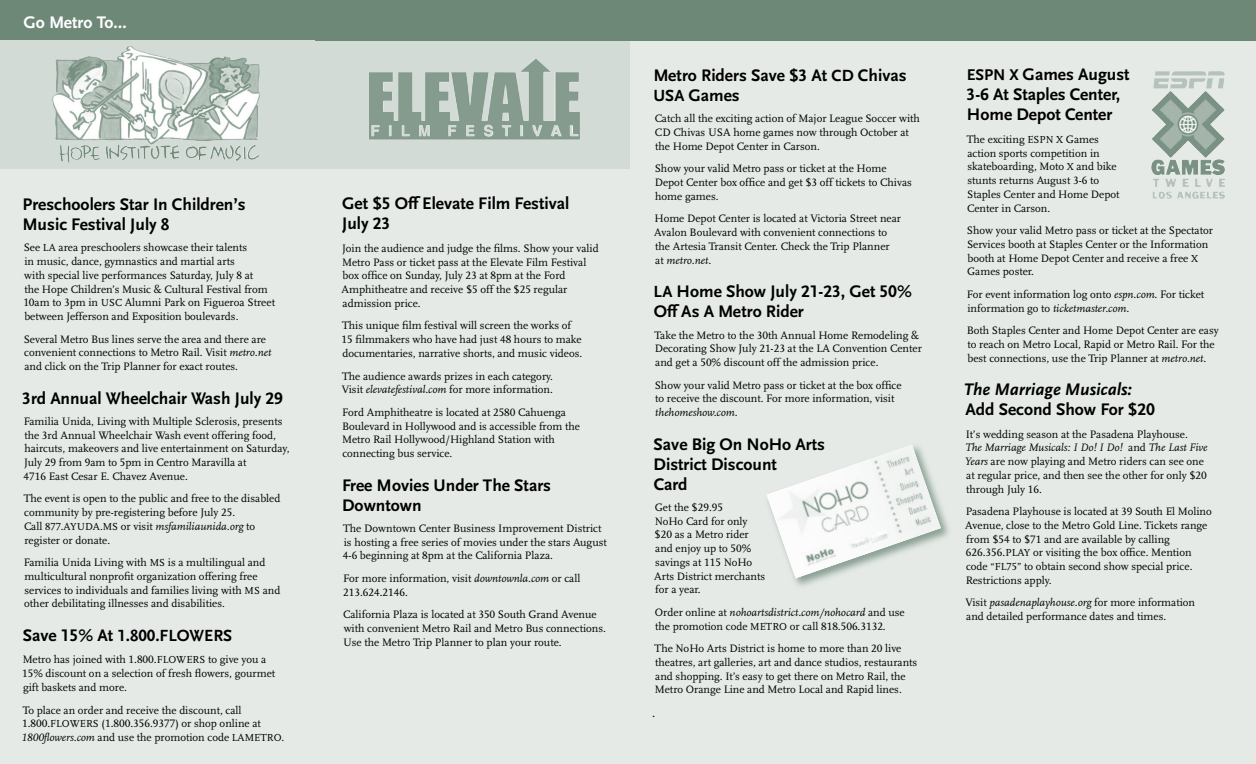
<style>
.page{position:relative;width:1256px;height:764px;background:#fff}
.page>*{position:absolute;margin:0;border:0;box-sizing:border-box;transform-origin:0 0}
.t1{font:700 17.5px/20px "Scala Sans LF";color:#000}
.t2{font:italic 700 17.5px "Scala Sans LF";color:#000}
.t3{font:700 17.5px "Scala Sans";color:#fff}
.t4{font:700 16.88px "Scala Sans LF";color:#000}
.t5{font:12.5px "Scala LF";color:#000}
.t6{font:11.25px/13.8px "Scala LF";color:#000}
.t7{font:italic 11.25px "Scala LF";color:#000}
.s1{font-size:10.62px}
.s2{font-style:italic}
.s3{font-size:17.5px}
.s4{font-family:"Scala Sans Bold Expert";font-weight:400}
.s5{font-size:16.88px}
.s6{font-size:16.25px}
</style>
<div class="page">
<div style="left:0;top:28px;width:1256px;height:736px;background:#e5eae7"></div>
<div style="left:0;top:0;width:1256px;height:40px;background:#6e8878"></div>
<div style="left:314px;top:41px;width:315px;height:127px;background:#d3dbd6"></div>
<img style="left:369px;top:59px;width:211px;height:81px">
<div style="left:0;top:40px;width:314px;height:128px;background:#d3dbd6"></div>
<img style="left:52px;top:46px;width:208px;height:99px">
<img style="left:1151px;top:71px;width:74px;height:104px">
<div style="left:764px;top:441px;width:189px;height:149px;background:#6e8878;opacity:.75"></div>
<img style="left:766px;top:444px;width:175px;height:135px">
<h1 class="t3" style="left:23px;top:13px;width:105px">Go Metro To…</h1>
<h1 class="t1" style="left:23px;top:195px;width:225px">Preschoolers Star In Children’s<br>Music Festival July 8</h1>
<p class="t6" style="left:23px;top:241px;width:253px">See <span class="s1">LA</span> area preschoolers showcase their talents<br>in music, dance, gymnastics and martial arts<br>with special live performances Saturday, July 8 at<br>the Hope Children’s Music &amp; Cultural Festival from 10am to 3pm in <span class="s1">USC</span> Alumni Park on Figueroa Street between Jefferson and Exposition boulevards.</p>
<p class="t6" style="left:24px;top:332px;width:249px">Several Metro Bus lines serve the area and there are convenient connections to Metro Rail. Visit <span class="s2">metro.net </span>and click on the Trip Planner for exact routes.</p>
<h1 class="t1" style="left:22px;top:388px;width:262px">3rd Annual Wheelchair Wash July 29</h1>
<p class="t6" style="left:24px;top:415px;width:267px">Familia Unida, Living with Multiple Sclerosis, presents the 3rd Annual Wheelchair Wash event offering food, haircuts, makeovers and live entertainment on Saturday, July 29 from 9am to 5pm in Centro Maravilla at<br>4716 East Cesar E. Chavez Avenue.</p>
<p class="t6" style="left:24px;top:492px;width:258px">The event is open to the public and free to the disabled community by pre-registering before July 25.<br>Call <span class="s1">877.AYUDA.MS</span> or visit <span class="s2">msfamiliaunida.org</span> to register or donate.</p>
<p class="t6" style="left:24px;top:556px;width:258px">Familia Unida Living with <span class="s1">MS</span> is a multilingual and multicultural nonprofit organization offering free services to individuals and families living with <span class="s1">MS</span> and other debilitating illnesses and disabilities.</p>
<h2 class="t4" style="left:23px;top:626px;width:211px"><span class="s3">Save 15% At</span> 1.800.FLOWERS</h2>
<p class="t6" style="left:22px;top:653px;width:255px">Metro has joined with 1.800.<span class="s1">FLOWERS</span> to give you a<br>15% discount on a selection of fresh flowers, gourmet gift baskets and more.</p>
<p class="t6" style="left:21px;top:703px;width:265px">To place an order and receive the discount, call<br>1.800.<span class="s1">FLOWERS</span> (1.800.356.9377) or shop online at<br><span class="s2">1800flowers.com</span> and use the promotion code <span class="s1">LAMETRO</span>.</p>
<h1 class="t1" style="left:342px;top:194px;width:229px">Get $5 O<span class="s4">=</span> Elevate Film Festival<br>July 23</h1>
<p class="t6" style="left:342px;top:242px;width:259px">Join the audience and judge the films. Show your valid Metro Pass or ticket pass at the Elevate Film Festival box office on Sunday, July 23 at 8pm at the Ford Amphitheatre and receive $5 off the $25 regular admission price.</p>
<p class="t6" style="left:342px;top:319px;width:242px">This unique film festival will screen the works of<br>15 filmmakers who have had just 48 hours to make documentaries, narrative shorts, and music videos.</p>
<p class="t6" style="left:342px;top:369px;width:213px">The audience awards prizes in each category.<br>Visit <span class="s2">elevatefestival.com</span> for more information.</p>
<p class="t6" style="left:342px;top:405px;width:240px">Ford Amphitheatre is located at 2580 Cahuenga Boulevard in Hollywood and is accessible from the Metro Rail Hollywood/Highland Station with connecting bus service.</p>
<h1 class="t1" style="left:342px;top:475px;width:210px">Free Movies Under The Stars<br>Downtown</h1>
<p class="t6" style="left:343px;top:521px;width:265px">The Downtown Center Business Improvement District is hosting a free series of movies under the stars August<br>4-6 beginning at 8pm at the California Plaza.</p>
<p class="t6" style="left:343px;top:571px;width:239px">For more information, visit <span class="s2">downtownla.com</span> or call<br>213.624.2146.</p>
<p class="t6" style="left:343px;top:608px;width:264px">California Plaza is located at 350 South Grand Avenue with convenient Metro Rail and Metro Bus connections.<br>Use the Metro Trip Planner to plan your route.</p>
<h1 class="t1" style="left:653px;top:66px;width:255px">Metro Riders Save $3 At <span class="s5">CD</span> Chivas<br><span class="s5">USA</span> Games</h1>
<p class="t6" style="left:655px;top:112px;width:267px">Catch all the exciting action of Major League Soccer with<br>CD Chivas USA home games now through October at the Home Depot Center in Carson.</p>
<p class="t6" style="left:655px;top:162px;width:259px">Show your valid Metro pass or ticket at the Home<br>Depot Center box office and get $3 off tickets to Chivas home games.</p>
<p class="t6" style="left:654px;top:212px;width:248px">Home Depot Center is located at Victoria Street near Avalon Boulevard with convenient connections to the Artesia Transit Center. Check the Trip Planner<br>at <span class="s2">metro.net.</span></p>
<h1 class="t1" style="left:654px;top:282px;width:260px"><span class="s5">LA</span> Home Show July 21-23, Get 50%<br>O<span class="s4">=</span> As A Metro Rider</h1>
<p class="t6" style="left:655px;top:328px;width:269px">Take the Metro to the 30th Annual Home Remodeling &amp;<br>Decorating Show July 21-23 at the LA Convention Center and get a 50% discount off the admission price.</p>
<p class="t6" style="left:655px;top:378px;width:248px">Show your valid Metro pass or ticket at the box office to receive the discount. For more information, visit</p>
<p class="t7" style="left:655px;top:406px;width:84px">thehomeshow.com.</p>
<h1 class="t1" style="left:654px;top:434px;width:173px">Save Big On NoHo Arts<br>District Discount<br>Card</h1>
<p class="t6" style="left:654px;top:500px;width:112px">Get the $29.95<br>NoHo Card for only $20 as a Metro rider and enjoy up to 50% savings at 115 NoHo<br>Arts District merchants for a year.</p>
<p class="t6" style="left:655px;top:605px;width:251px">Order online at <span class="s2">nohoartsdistrict.com/nohocard</span> and use the promotion code <span class="s1">METRO</span> or call 818.506.3132.</p>
<p class="t6" style="left:655px;top:642px;width:264px">The NoHo Arts District is home to more than 20 live theatres, art galleries, art and dance studios, restaurants and shopping. It’s easy to get there on Metro Rail, the Metro Orange Line and Metro Local and Rapid lines.</p>
<p class="t5" style="left:652px;top:706px;width:5px">.</p>
<h1 class="t1" style="left:967px;top:65px;width:165px"><span class="s6">ESPN X</span> Games August<br>3-6 At Staples Center,<br>Home Depot Center</h1>
<p class="t6" style="left:967px;top:132px;width:154px">The exciting <span class="s1">ESPN X</span> Games action sports competition in skateboarding, Moto <span class="s1">X</span> and bike stunts returns August 3-6 to<br>Staples Center and Home Depot<br>Center in Carson.</p>
<p class="t6" style="left:967px;top:224px;width:248px">Show your valid Metro pass or ticket at the Spectator Services booth at Staples Center or the Information booth at Home Depot Center and receive a free <span class="s1">X </span>Games poster.</p>
<p class="t6" style="left:967px;top:287px;width:239px">For event information log onto <span class="s2">espn.com.</span> For ticket information go to <span class="s2">ticketmaster.com.</span></p>
<p class="t6" style="left:967px;top:324px;width:254px">Both Staples Center and Home Depot Center are easy to reach on Metro Local, Rapid or Metro Rail. For the best connections, use the Trip Planner at <span class="s2">metro.net</span>.</p>
<h1 class="t2" style="left:964px;top:380px;width:170px">The Marriage Musicals:</h1>
<h1 class="t1" style="left:966px;top:400px;width:191px">Add Second Show For $20</h1>
<p class="t6" style="left:965px;top:427px;width:244px">It’s wedding season at the Pasadena Playhouse.<br><span class="s2">The Marriage Musicals: I Do! I Do!</span> and <span class="s2">The Last Five Years</span> are now playing and Metro riders can see one at regular price, and then see the other for only $20 through July 16.</p>
<p class="t6" style="left:965px;top:505px;width:248px">Pasadena Playhouse is located at 39 South El Molino Avenue, close to the Metro Gold Line. Tickets range from $54 to $71 and are available by calling 626.356.<span class="s1">PLAY</span> or visiting the box office. Mention code <span class="s1">“FL75”</span> to obtain second show special price.<br>Restrictions apply.</p>
<p class="t6" style="left:965px;top:596px;width:231px">Visit <span class="s2">pasadenaplayhouse.org</span> for more information and detailed performance dates and times.</p>
</div>
